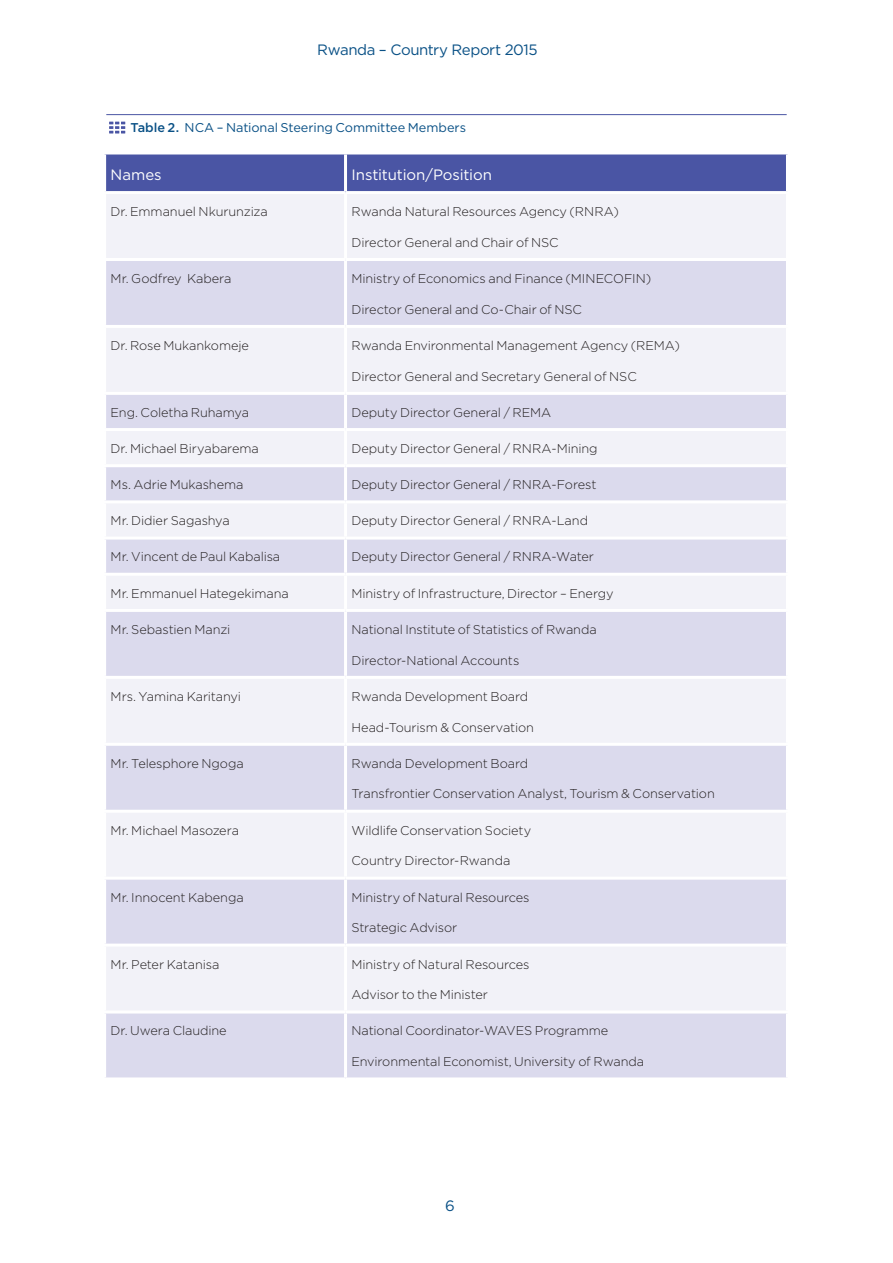
<style>
.page{position:relative;width:893px;height:1263px;background:#fff}
.page>*{position:absolute;margin:0;border:0;box-sizing:border-box;transform-origin:0 0}
.t1{font:15px "Gotham";letter-spacing:-.01em;color:#fff}
.t2{font:15px "Gotham";letter-spacing:-.025em;color:#0a5186}
.t3{font:300 12.75px "Gotham";letter-spacing:-.005em;color:#231f20}
.t4{font:12.75px "Gotham";letter-spacing:-.005em;color:#0a5186}
.s1{font-weight:500}
</style>
<div class="page">
<div style="left:106px;top:154px;width:680px;height:37px;background:#4a55a4"></div>
<div style="left:106px;top:194px;width:680px;height:64px;background:#f2f2f8"></div>
<svg style="left:106px;top:261px;width:680px;height:816px;fill:#dbdaed"></svg>
<hr style="left:344px;top:154px;width:3px;height:37px;background:#fff">
<hr style="left:344px;top:194px;width:3px;height:64px;background:#fff">
<hr style="left:344px;top:261px;width:3px;height:64px;background:#fff">
<hr style="left:103px;top:325px;width:243px;height:3px;background:#fff">
<hr style="left:346px;top:325px;width:443px;height:3px;background:#fff">
<hr style="left:344px;top:328px;width:3px;height:64px;background:#fff">
<hr style="left:103px;top:392px;width:243px;height:3px;background:#fff">
<hr style="left:346px;top:392px;width:443px;height:3px;background:#fff">
<hr style="left:344px;top:395px;width:3px;height:33px;background:#fff">
<hr style="left:103px;top:428px;width:243px;height:3px;background:#fff">
<hr style="left:346px;top:428px;width:443px;height:3px;background:#fff">
<hr style="left:344px;top:431px;width:3px;height:33px;background:#fff">
<hr style="left:103px;top:464px;width:243px;height:3px;background:#fff">
<hr style="left:346px;top:464px;width:443px;height:3px;background:#fff">
<hr style="left:344px;top:467px;width:3px;height:33px;background:#fff">
<hr style="left:103px;top:500px;width:243px;height:3px;background:#fff">
<hr style="left:346px;top:500px;width:443px;height:3px;background:#fff">
<hr style="left:344px;top:503px;width:3px;height:34px;background:#fff">
<hr style="left:103px;top:537px;width:243px;height:3px;background:#fff">
<hr style="left:346px;top:537px;width:443px;height:3px;background:#fff">
<hr style="left:344px;top:540px;width:3px;height:33px;background:#fff">
<hr style="left:103px;top:573px;width:243px;height:3px;background:#fff">
<hr style="left:346px;top:573px;width:443px;height:3px;background:#fff">
<hr style="left:344px;top:576px;width:3px;height:33px;background:#fff">
<hr style="left:103px;top:609px;width:243px;height:3px;background:#fff">
<hr style="left:346px;top:609px;width:443px;height:3px;background:#fff">
<hr style="left:344px;top:612px;width:3px;height:64px;background:#fff">
<hr style="left:103px;top:676px;width:243px;height:3px;background:#fff">
<hr style="left:346px;top:676px;width:443px;height:3px;background:#fff">
<hr style="left:344px;top:679px;width:3px;height:64px;background:#fff">
<hr style="left:103px;top:743px;width:243px;height:3px;background:#fff">
<hr style="left:346px;top:743px;width:443px;height:3px;background:#fff">
<hr style="left:344px;top:746px;width:3px;height:64px;background:#fff">
<hr style="left:103px;top:810px;width:243px;height:3px;background:#fff">
<hr style="left:346px;top:810px;width:443px;height:3px;background:#fff">
<hr style="left:344px;top:813px;width:3px;height:64px;background:#fff">
<hr style="left:103px;top:877px;width:243px;height:3px;background:#fff">
<hr style="left:346px;top:877px;width:443px;height:3px;background:#fff">
<hr style="left:344px;top:880px;width:3px;height:63px;background:#fff">
<hr style="left:103px;top:943px;width:243px;height:3px;background:#fff">
<hr style="left:346px;top:943px;width:443px;height:3px;background:#fff">
<hr style="left:344px;top:946px;width:3px;height:64px;background:#fff">
<hr style="left:103px;top:1010px;width:243px;height:3px;background:#fff">
<hr style="left:346px;top:1010px;width:443px;height:3px;background:#fff">
<hr style="left:344px;top:1013px;width:3px;height:64px;background:#fff">
<hr style="left:106px;top:114px;width:681px;height:1px;background:#4a55a4">
<svg style="left:109px;top:122px;width:16px;height:11px"></svg>
<p class="t2" style="left:317px;top:41px;width:222px">Rwanda – Country Report 2015</p>
<p class="t4" style="left:131px;top:120px;width:337px"><span class="s1">Table 2.</span> NCA – National Steering Committee Members</p>
<p class="t1" style="left:111px;top:166px;width:53px">Names</p>
<p class="t1" style="left:351px;top:166px;width:142px">Institution/Position</p>
<p class="t3" style="left:111px;top:205px;width:159px">Dr. Emmanuel Nkurunziza</p>
<p class="t3" style="left:351px;top:205px;width:269px">Rwanda Natural Resources Agency (RNRA)</p>
<p class="t3" style="left:351px;top:235px;width:209px">Director General and Chair of NSC</p>
<p class="t3" style="left:111px;top:271px;width:122px">Mr. Godfrey Kabera</p>
<p class="t3" style="left:351px;top:271px;width:301px">Ministry of Economics and Finance (MINECOFIN)</p>
<p class="t3" style="left:351px;top:302px;width:232px">Director General and Co-Chair of NSC</p>
<p class="t3" style="left:111px;top:338px;width:140px">Dr. Rose Mukankomeje</p>
<p class="t3" style="left:351px;top:338px;width:330px">Rwanda Environmental Management Agency (REMA)</p>
<p class="t3" style="left:351px;top:369px;width:287px">Director General and Secretary General of NSC</p>
<p class="t3" style="left:111px;top:405px;width:140px">Eng. Coletha Ruhamya</p>
<p class="t3" style="left:351px;top:405px;width:201px">Deputy Director General / REMA</p>
<p class="t3" style="left:111px;top:441px;width:150px">Dr. Michael Biryabarema</p>
<p class="t3" style="left:351px;top:441px;width:248px">Deputy Director General / RNRA-Mining</p>
<p class="t3" style="left:111px;top:478px;width:134px">Ms. Adrie Mukashema</p>
<p class="t3" style="left:351px;top:478px;width:246px">Deputy Director General / RNRA-Forest</p>
<p class="t3" style="left:111px;top:514px;width:121px">Mr. Didier Sagashya</p>
<p class="t3" style="left:351px;top:514px;width:238px">Deputy Director General / RNRA-Land</p>
<p class="t3" style="left:111px;top:550px;width:171px">Mr. Vincent de Paul Kabalisa</p>
<p class="t3" style="left:351px;top:550px;width:244px">Deputy Director General / RNRA-Water</p>
<p class="t3" style="left:111px;top:586px;width:180px">Mr. Emmanuel Hategekimana</p>
<p class="t3" style="left:351px;top:586px;width:264px">Ministry of Infrastructure, Director – Energy</p>
<p class="t3" style="left:111px;top:622px;width:121px">Mr. Sebastien Manzi</p>
<p class="t3" style="left:351px;top:622px;width:247px">National Institute of Statistics of Rwanda</p>
<p class="t3" style="left:351px;top:653px;width:169px">Director-National Accounts</p>
<p class="t3" style="left:111px;top:689px;width:132px">Mrs. Yamina Karitanyi</p>
<p class="t3" style="left:351px;top:689px;width:178px">Rwanda Development Board</p>
<p class="t3" style="left:351px;top:720px;width:184px">Head-Tourism &amp; Conservation</p>
<p class="t3" style="left:111px;top:756px;width:135px">Mr. Telesphore Ngoga</p>
<p class="t3" style="left:351px;top:756px;width:178px">Rwanda Development Board</p>
<p class="t3" style="left:351px;top:787px;width:365px">Transfrontier Conservation Analyst, Tourism &amp; Conservation</p>
<p class="t3" style="left:111px;top:823px;width:130px">Mr. Michael Masozera</p>
<p class="t3" style="left:351px;top:823px;width:181px">Wildlife Conservation Society</p>
<p class="t3" style="left:351px;top:854px;width:160px">Country Director-Rwanda</p>
<p class="t3" style="left:111px;top:890px;width:135px">Mr. Innocent Kabenga</p>
<p class="t3" style="left:351px;top:890px;width:180px">Ministry of Natural Resources</p>
<p class="t3" style="left:351px;top:921px;width:107px">Strategic Advisor</p>
<p class="t3" style="left:111px;top:957px;width:110px">Mr. Peter Katanisa</p>
<p class="t3" style="left:351px;top:957px;width:180px">Ministry of Natural Resources</p>
<p class="t3" style="left:351px;top:988px;width:138px">Advisor to the Minister</p>
<p class="t3" style="left:111px;top:1024px;width:118px">Dr. Uwera Claudine</p>
<p class="t3" style="left:351px;top:1024px;width:258px">National Coordinator-WAVES Programme</p>
<p class="t3" style="left:351px;top:1055px;width:294px">Environmental Economist, University of Rwanda</p>
<p class="t2" style="left:445px;top:1198px;width:11px">6</p>
</div>
